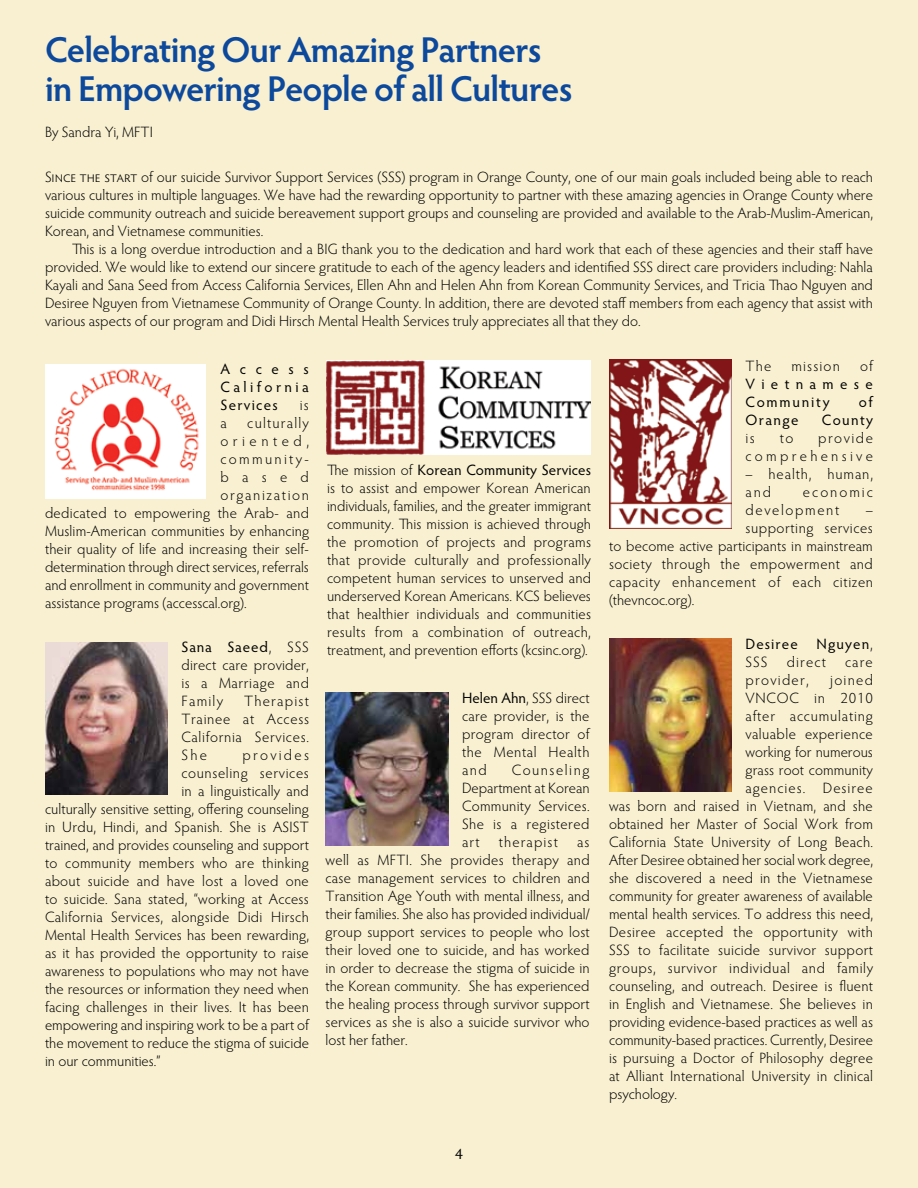
<style>
.page{position:relative;width:918px;height:1188px;background:#f9f0d1}
.page>*{position:absolute;margin:0;border:0;box-sizing:border-box;transform-origin:0 0}
.t1{font:600 36px/39px "Hypatia Sans Pro";letter-spacing:-.025em;color:#0c499c}
.t2{font:300 15px/18px "Hypatia Sans Pro";letter-spacing:.01em;color:#000;text-align:justify}
.t3{font:15px/18px "Hypatia Sans Pro";letter-spacing:.12em;color:#000;text-align:justify}
.t4{font:300 15px "Hypatia Sans Pro";letter-spacing:.04em;color:#000}
.t5{font:300 15px "Hypatia Sans Pro";letter-spacing:.055em;color:#000}
.s1{font-weight:400}
.s2{font-weight:300}
</style>
<div class="page">
<img style="left:45px;top:364px;width:161px;height:135px">
<img style="left:45px;top:642px;width:123px;height:153px">
<img style="left:327px;top:360px;width:263px;height:95px">
<img style="left:326px;top:692px;width:123px;height:153px">
<img style="left:609px;top:359px;width:123px;height:170px">
<img style="left:609px;top:638px;width:123px;height:153px">
<h1 class="t1" style="left:45px;top:29px;width:529px">Celebrating Our Amazing Partners in Empowering People of all Cultures</h1>
<p class="t2" style="left:45px;top:123px;width:109px">By Sandra Yi, MFTI</p>
<p class="t2" style="left:45px;top:168px;width:830px">Since the start of our suicide Survivor Support Services (SSS) program in Orange County, one of our main goals included being able to reach various cultures in multiple languages. We have had the rewarding opportunity to partner with these amazing agencies in Orange County where suicide community outreach and suicide bereavement support groups and counseling are provided and available to the Arab-Muslim-American, Korean, and Vietnamese communities.</p>
<p class="t2" style="left:45px;top:240px;width:830px;text-indent:27px">This is a long overdue introduction and a BIG thank you to the dedication and hard work that each of these agencies and their staff have provided. We would like to extend our sincere gratitude to each of the agency leaders and identified SSS direct care providers including: Nahla Kayali and Sana Seed from Access California Services, Ellen Ahn and Helen Ahn from Korean Community Services, and Tricia Thao Nguyen and Desiree Nguyen from Vietnamese Community of Orange County. In addition, there are devoted staff members from each agency that assist with various aspects of our program and Didi Hirsch Mental Health Services truly appreciates all that they do.</p>
<p class="t3" style="left:220px;top:359px;width:90px">Access California Services</p>
<p class="t2" style="left:300px;top:396px;width:11px">is</p>
<p class="t2" style="left:220px;top:414px;width:8px">a</p>
<p class="t2" style="left:247px;top:414px;width:63px">culturally</p>
<p class="t2" style="left:220px;top:432px;width:90px">oriented,</p>
<p class="t2" style="left:220px;top:450px;width:90px">community-</p>
<p class="t2" style="left:220px;top:468px;width:90px">based</p>
<p class="t2" style="left:220px;top:486px;width:90px">organization</p>
<p class="t2" style="left:45px;top:504px;width:266px">dedicated to empowering the Arab- and</p>
<p class="t2" style="left:45px;top:522px;width:266px">Muslim-American communities by enhancing</p>
<p class="t2" style="left:45px;top:540px;width:265px">their quality of life and increasing their self-</p>
<p class="t2" style="left:45px;top:558px;width:265px">determination through direct services, referrals</p>
<p class="t2" style="left:45px;top:576px;width:266px">and enrollment in community and government</p>
<p class="t2" style="left:45px;top:594px;width:203px">assistance programs (accesscal.org).</p>
<p class="t2" style="left:182px;top:637px;width:129px"><span class="s1">Sana Saeed</span>, SSS direct care provider, is a Marriage and Family</p>
<p class="t2" style="left:182px;top:691px;width:129px;text-indent:63px">Therapist Trainee at Access California Services.<br>She</p>
<p class="t2" style="left:243px;top:745px;width:68px">provides</p>
<p class="t2" style="left:182px;top:763px;width:129px">counseling services</p>
<p class="t2" style="left:182px;top:781px;width:129px">in a linguistically and</p>
<p class="t2" style="left:45px;top:799px;width:265px">culturally sensitive setting, offering counseling</p>
<p class="t2" style="left:45px;top:817px;width:265px">in Urdu, Hindi, and Spanish. She is ASIST</p>
<p class="t2" style="left:45px;top:835px;width:265px">trained, and provides counseling and support</p>
<p class="t2" style="left:45px;top:853px;width:265px">to community members who are thinking</p>
<p class="t2" style="left:45px;top:871px;width:265px">about suicide and have lost a loved one</p>
<p class="t2" style="left:45px;top:889px;width:265px">to suicide. Sana stated, “working at Access</p>
<p class="t2" style="left:45px;top:907px;width:265px">California Services, alongside Didi Hirsch</p>
<p class="t2" style="left:45px;top:925px;width:266px">Mental Health Services has been rewarding,</p>
<p class="t2" style="left:45px;top:943px;width:265px">as it has provided the opportunity to raise</p>
<p class="t2" style="left:45px;top:961px;width:266px">awareness to populations who may not have</p>
<p class="t2" style="left:45px;top:979px;width:265px">the resources or information they need when</p>
<p class="t2" style="left:45px;top:997px;width:265px">facing challenges in their lives. It has been</p>
<p class="t2" style="left:45px;top:1015px;width:265px">empowering and inspiring work to be a part of</p>
<p class="t2" style="left:45px;top:1033px;width:265px">the movement to reduce the stigma of suicide</p>
<p class="t2" style="left:45px;top:1051px;width:117px">in our communities.”</p>
<p class="t2" style="left:327px;top:460px;width:266px">The mission of <span class="s1">Korean Community Services </span>is to assist and empower Korean American individuals, families, and the greater immigrant community. This mission is achieved through the promotion of projects and programs that provide culturally and professionally competent human services to unserved and underserved Korean Americans. KCS believes that healthier individuals and communities results from a combination of outreach, treatment, and prevention efforts (kcsinc.org).</p>
<p class="t2" style="left:462px;top:689px;width:129px"><span class="s1">Helen Ahn</span>, SSS direct care provider, is the program director of the Mental Health and</p>
<p class="t2" style="left:462px;top:761px;width:129px;text-indent:50px">Counseling Department at Korean Community Services.<br>She is a registered art</p>
<p class="t2" style="left:499px;top:833px;width:61px">therapist</p>
<p class="t2" style="left:326px;top:833px;width:266px;text-indent:252px">as well as MFTI. She provides therapy and case management services to children and Transition Age Youth with mental illness, and their families. She also has provided individual/ group support services to people who lost their loved one to suicide, and has worked in order to decrease the stigma of suicide in the Korean community. She has experienced the healing process through survivor support services as she is also a suicide survivor who lost her father.</p>
<p class="t2" style="left:746px;top:357px;width:27px">The</p>
<p class="t2" style="left:791px;top:357px;width:50px">mission</p>
<p class="t2" style="left:860px;top:357px;width:14px">of</p>
<p class="t3" style="left:746px;top:375px;width:129px">Vietnamese<br>Community</p>
<p class="t3" style="left:859px;top:393px;width:16px">of</p>
<p class="t3" style="left:746px;top:411px;width:55px">Orange</p>
<p class="t3" style="left:822px;top:411px;width:53px">County</p>
<p class="t2" style="left:746px;top:429px;width:11px">is</p>
<p class="t2" style="left:780px;top:429px;width:15px">to</p>
<p class="t2" style="left:746px;top:429px;width:129px;text-align:right">provide comprehensive</p>
<p class="t2" style="left:746px;top:465px;width:129px">– health, human, and</p>
<p class="t2" style="left:746px;top:483px;width:129px;text-indent:57px">economic development</p>
<p class="t2" style="left:866px;top:501px;width:9px">–</p>
<p class="t2" style="left:746px;top:519px;width:129px">supporting services</p>
<p class="t2" style="left:609px;top:537px;width:265px">to become active participants in mainstream</p>
<p class="t2" style="left:609px;top:555px;width:265px">society through the empowerment and</p>
<p class="t2" style="left:609px;top:573px;width:266px">capacity enhancement of each citizen</p>
<p class="t2" style="left:609px;top:591px;width:87px">(thevncoc.org).</p>
<p class="t3" style="left:746px;top:635px;width:54px">Desiree</p>
<p class="t3" style="left:817px;top:635px;width:58px">Nguyen<span class="s2">,</span></p>
<p class="t2" style="left:746px;top:653px;width:24px">SSS</p>
<p class="t2" style="left:787px;top:653px;width:41px">direct</p>
<p class="t2" style="left:845px;top:653px;width:29px">care</p>
<p class="t2" style="left:746px;top:671px;width:65px">provider,</p>
<p class="t2" style="left:830px;top:671px;width:44px">joined</p>
<p class="t5" style="left:746px;top:688px;width:129px">VNCOC in 2010</p>
<p class="t2" style="left:746px;top:707px;width:129px">after accumulating</p>
<p class="t2" style="left:746px;top:725px;width:129px">valuable experience</p>
<p class="t2" style="left:746px;top:743px;width:129px">working for numerous</p>
<p class="t2" style="left:746px;top:761px;width:129px">grass root community</p>
<p class="t2" style="left:746px;top:779px;width:129px">agencies. Desiree</p>
<p class="t2" style="left:609px;top:797px;width:265px">was born and raised in Vietnam, and she</p>
<p class="t2" style="left:609px;top:815px;width:265px">obtained her Master of Social Work from</p>
<p class="t2" style="left:609px;top:833px;width:266px">California State University of Long Beach.</p>
<p class="t2" style="left:609px;top:851px;width:265px">After Desiree obtained her social work degree,</p>
<p class="t2" style="left:609px;top:869px;width:265px">she discovered a need in the Vietnamese</p>
<p class="t2" style="left:609px;top:887px;width:265px">community for greater awareness of available</p>
<p class="t2" style="left:609px;top:905px;width:266px">mental health services. To address this need,</p>
<p class="t2" style="left:609px;top:923px;width:266px">Desiree accepted the opportunity with</p>
<p class="t2" style="left:609px;top:941px;width:266px">SSS to facilitate suicide survivor support</p>
<p class="t4" style="left:609px;top:958px;width:266px">groups, survivor individual and family</p>
<p class="t2" style="left:609px;top:977px;width:266px">counseling, and outreach. Desiree is fluent</p>
<p class="t2" style="left:609px;top:995px;width:265px">in English and Vietnamese. She believes in</p>
<p class="t2" style="left:609px;top:1013px;width:266px">providing evidence-based practices as well as</p>
<p class="t2" style="left:609px;top:1031px;width:265px">community-based practices. Currently, Desiree</p>
<p class="t2" style="left:609px;top:1049px;width:266px">is pursuing a Doctor of Philosophy degree</p>
<p class="t2" style="left:609px;top:1067px;width:266px">at Alliant International University in clinical</p>
<p class="t2" style="left:609px;top:1085px;width:70px">psychology.</p>
<p class="t3" style="left:455px;top:1144px;width:9px">4</p>
</div>
